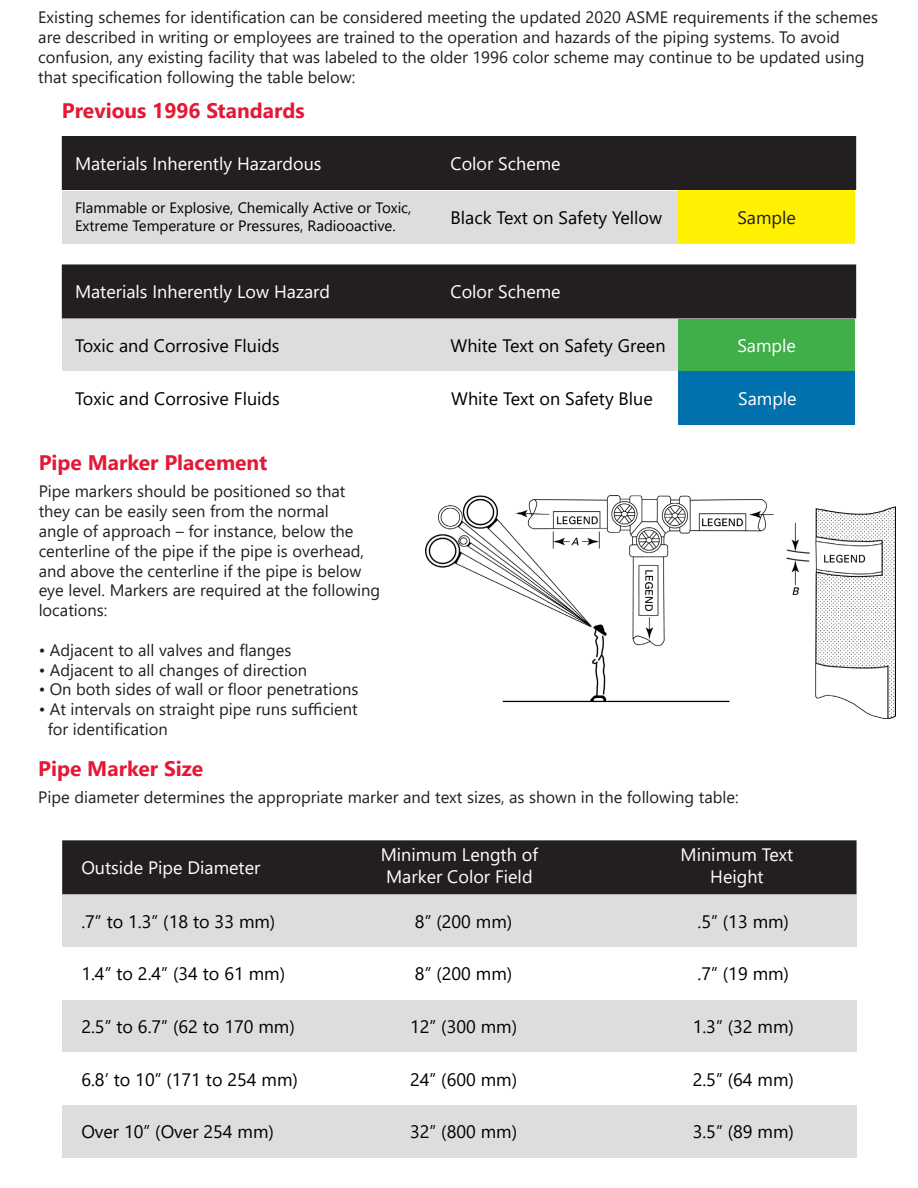
<style>
.page{position:relative;width:918px;height:1188px;background:#fff}
.page>*{position:absolute;margin:0;border:0;box-sizing:border-box;transform-origin:0 0}
.t1{font:700 21px "Segoe UI";color:#e51836}
.t2{font:18px "Segoe UI";color:#000}
.t3{font:18px/21.6px "Segoe UI";color:#fff;text-align:center}
.t4{font:18px "Segoe UI";color:#231f20}
.t5{font:16.5px/19.8px "Segoe UI";color:#231f20}
.t6{font:15px/18px "Segoe UI";color:#000}
</style>
<div class="page">
<div style="left:63px;top:137px;width:792px;height:52px;background:#231f20"></div>
<div style="left:62px;top:136px;width:794px;height:54px;border:2px solid #231f20"></div>
<div style="left:62px;top:191px;width:793px;height:52px;background:#dcdddf"></div>
<div style="left:679px;top:190px;width:176px;height:53px;background:#fff101"></div>
<div style="left:63px;top:265px;width:792px;height:53px;background:#231f20"></div>
<div style="left:62px;top:264px;width:794px;height:54px;border:2px solid #231f20"></div>
<div style="left:62px;top:319px;width:793px;height:53px;background:#dcdddf"></div>
<div style="left:679px;top:319px;width:176px;height:53px;background:#40ae49"></div>
<div style="left:679px;top:372px;width:176px;height:53px;background:#0071ad"></div>
<img style="left:426px;top:496px;width:469px;height:223px">
<div style="left:63px;top:841px;width:793px;height:53px;background:#231f20"></div>
<div style="left:62px;top:840px;width:795px;height:54px;border:2px solid #231f20"></div>
<div style="left:62px;top:895px;width:795px;height:53px;background:#dcdddf"></div>
<div style="left:62px;top:1000px;width:795px;height:53px;background:#dcdddf"></div>
<div style="left:62px;top:1105px;width:795px;height:53px;background:#dcdddf"></div>
<p class="t5" style="left:38px;top:6px;width:841px">Existing schemes for identification can be considered meeting the updated 2020 ASME requirements if the schemes are described in writing or employees are trained to the operation and hazards of the piping systems. To avoid confusion, any existing facility that was labeled to the older 1996 color scheme may continue to be updated using that specification following the table below:</p>
<p class="t1" style="left:62px;top:91px;width:244px">Previous 1996 Standards</p>
<p class="t3" style="left:75px;top:151px;width:248px">Materials Inherently Hazardous</p>
<p class="t3" style="left:451px;top:151px;width:112px">Color Scheme</p>
<p class="t6" style="left:75px;top:197px;width:338px">Flammable or Explosive, Chemically Active or Toxic,<br>Extreme Temperature or Pressures, Radiooactive.</p>
<p class="t2" style="left:451px;top:200px;width:213px">Black Text on Safety Yellow</p>
<p class="t4" style="left:737px;top:200px;width:60px">Sample</p>
<p class="t3" style="left:75px;top:279px;width:257px">Materials Inherently Low Hazard</p>
<p class="t3" style="left:451px;top:279px;width:112px">Color Scheme</p>
<p class="t2" style="left:75px;top:329px;width:206px">Toxic and Corrosive Fluids</p>
<p class="t2" style="left:451px;top:329px;width:216px">White Text on Safety Green</p>
<p class="t3" style="left:737px;top:333px;width:60px">Sample</p>
<p class="t2" style="left:75px;top:381px;width:206px">Toxic and Corrosive Fluids</p>
<p class="t2" style="left:451px;top:381px;width:203px">White Text on Safety Blue</p>
<p class="t3" style="left:738px;top:386px;width:60px">Sample</p>
<p class="t1" style="left:39px;top:443px;width:230px">Pipe Marker Placement</p>
<p class="t5" style="left:39px;top:480px;width:343px">Pipe markers should be positioned so that they can be easily seen from the normal<br>angle of approach – for instance, below the centerline of the pipe if the pipe is overhead, and above the centerline if the pipe is below eye level. Markers are required at the following locations:</p>
<p class="t5" style="left:39px;top:639px;width:254px">• Adjacent to all valves and flanges</p>
<p class="t5" style="left:39px;top:658px;width:270px">• Adjacent to all changes of direction</p>
<p class="t5" style="left:39px;top:678px;width:321px">• On both sides of wall or floor penetrations</p>
<p class="t5" style="left:48px;top:698px;width:312px;text-indent:-9px">• At intervals on straight pipe runs sufficient for identification</p>
<p class="t1" style="left:38px;top:748px;width:166px">Pipe Marker Size</p>
<p class="t5" style="left:38px;top:786px;width:702px">Pipe diameter determines the appropriate marker and text sizes, as shown in the following table:</p>
<p class="t3" style="left:81px;top:855px;width:180px">Outside Pipe Diameter</p>
<p class="t2" style="left:81px;top:905px;width:196px">.7” to 1.3” (18 to 33 mm)</p>
<p class="t2" style="left:81px;top:957px;width:205px">1.4” to 2.4” (34 to 61 mm)</p>
<p class="t2" style="left:81px;top:1010px;width:215px">2.5” to 6.7” (62 to 170 mm)</p>
<p class="t2" style="left:81px;top:1062px;width:218px">6.8’ to 10” (171 to 254 mm)</p>
<p class="t2" style="left:81px;top:1115px;width:194px">Over 10” (Over 254 mm)</p>
<p class="t3" style="left:381px;top:843px;width:159px">Minimum Length of<br>Marker Color Field</p>
<p class="t2" style="left:415px;top:905px;width:99px">8” (200 mm)</p>
<p class="t2" style="left:415px;top:957px;width:99px">8” (200 mm)</p>
<p class="t2" style="left:410px;top:1010px;width:109px">12” (300 mm)</p>
<p class="t2" style="left:410px;top:1062px;width:109px">24” (600 mm)</p>
<p class="t2" style="left:410px;top:1115px;width:109px">32” (800 mm)</p>
<p class="t3" style="left:681px;top:843px;width:114px">Minimum Text<br>Height</p>
<p class="t2" style="left:698px;top:905px;width:93px">.5” (13 mm)</p>
<p class="t2" style="left:698px;top:957px;width:93px">.7” (19 mm)</p>
<p class="t2" style="left:693px;top:1010px;width:103px">1.3” (32 mm)</p>
<p class="t2" style="left:693px;top:1062px;width:103px">2.5” (64 mm)</p>
<p class="t2" style="left:693px;top:1115px;width:103px">3.5” (89 mm)</p>
</div>
